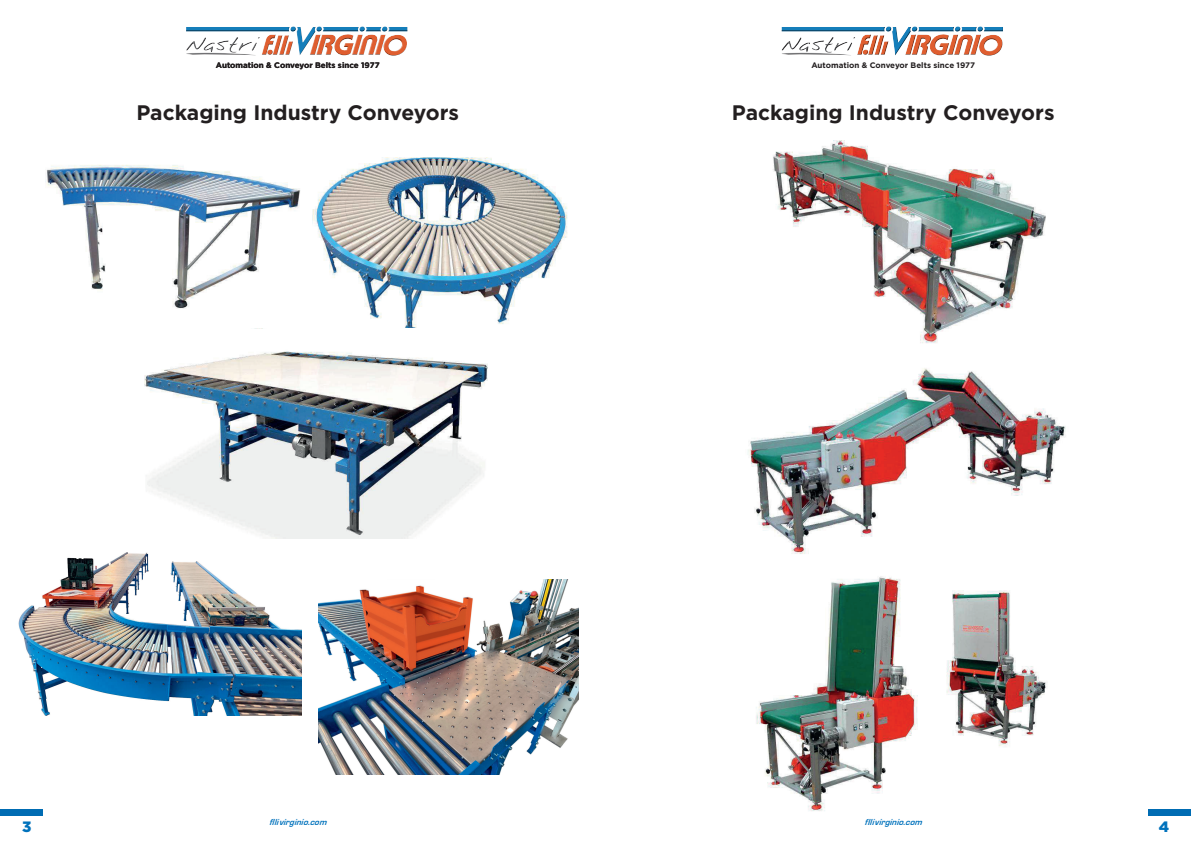
<style>
.page{position:relative;width:1191px;height:842px;background:#fff}
.page>*{position:absolute;margin:0;border:0;box-sizing:border-box;transform-origin:0 0}
.t1{font:700 21px "Gotham";color:#231f20}
.t2{font:900 15px "Gotham";color:#0072bc}
.t3{font:italic 700 9px "Eurostile";color:#0072bc}
.t4{font:700 8px "Gotham";color:#231f20}
</style>
<div class="page">
<div style="left:1148px;top:809px;width:43px;height:7px;background:#006cb3"></div>
<img style="left:773px;top:140px;width:272px;height:203px">
<img style="left:748px;top:368px;width:318px;height:186px">
<img style="left:756px;top:576px;width:291px;height:235px">
<svg style="left:186px;top:26px;width:221px;height:30px"></svg>
<svg style="left:781px;top:26px;width:222px;height:30px"></svg>
<div style="left:0;top:809px;width:43px;height:7px;background:#006cb3"></div>
<img style="left:46px;top:165px;width:254px;height:144px">
<img style="left:312px;top:157px;width:255px;height:171px">
<img style="left:18px;top:552px;width:283px;height:164px">
<img style="left:145px;top:351px;width:342px;height:188px">
<div style="left:108px;top:523px;width:47px;height:8px;background:#fff"></div>
<img style="left:318px;top:579px;width:260px;height:195px">
<p class="t4" style="left:216px;top:61px;width:165px">Automation &amp; Conveyor Belts since 1977</p>
<p class="t4" style="left:811px;top:61px;width:165px">Automation &amp; Conveyor Belts since 1977</p>
<h1 class="t1" style="left:136px;top:101px;width:324px">Packaging Industry Conveyors</h1>
<h1 class="t1" style="left:732px;top:101px;width:324px">Packaging Industry Conveyors</h1>
<h2 class="t2" style="left:22px;top:818px;width:11px">3</h2>
<p class="t3" style="left:269px;top:817px;width:62px">fllivirginio.com</p>
<p class="t3" style="left:864px;top:817px;width:62px">fllivirginio.com</p>
<h2 class="t2" style="left:1158px;top:818px;width:12px">4</h2>
</div>
